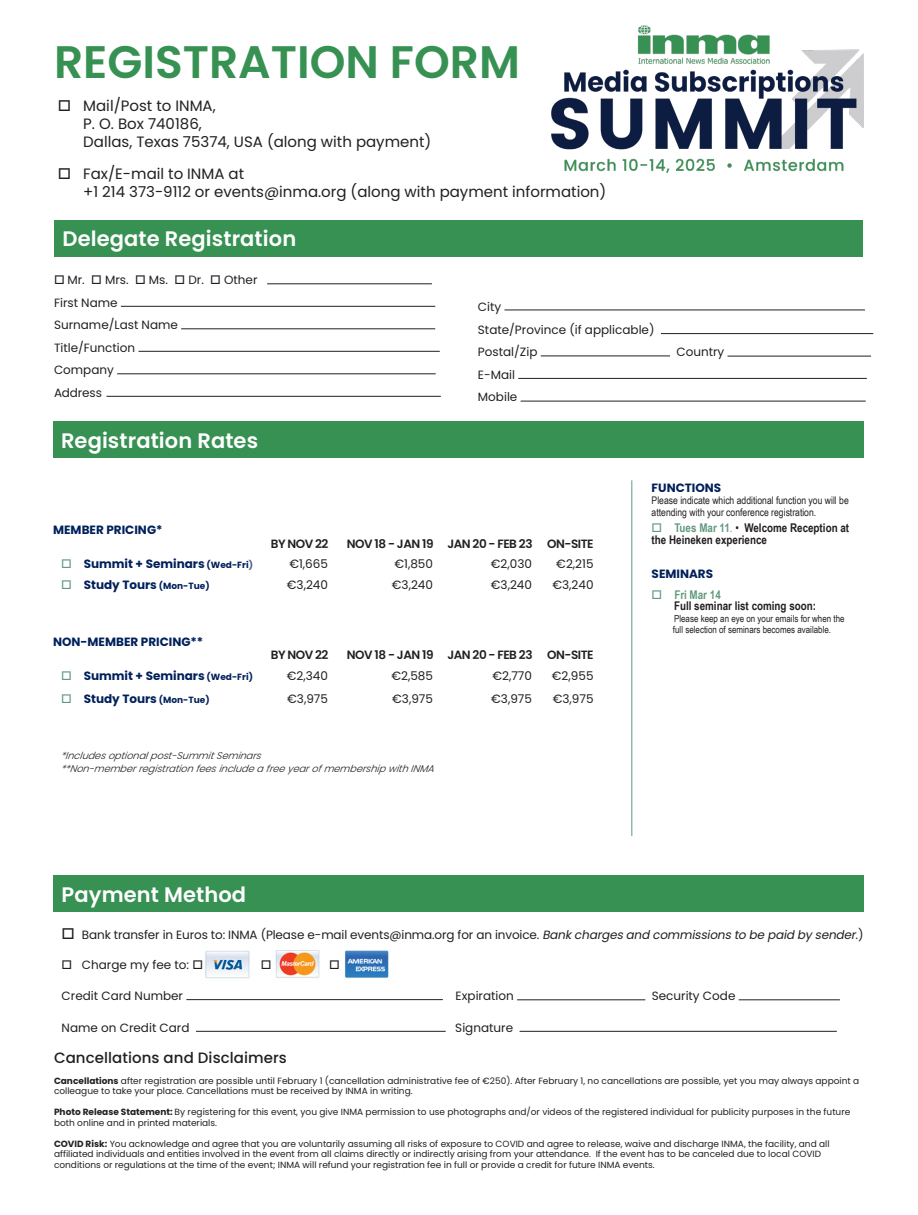
<style>
.page{position:relative;width:918px;height:1215px;background:#fff}
.page>*{position:absolute;margin:0;border:0;box-sizing:border-box;transform-origin:0 0}
.t1{font:600 45.6px "Poppins";color:#369152}
.Body_text{font:600 21px "Poppins";letter-spacing:.005em;color:#fff}
.Body_text-2{font:15px/18px "Poppins";color:#231f20}
.Paragraph_Style_1{font:500 15px "Poppins";letter-spacing:.005em;color:#231f20}
.Body_text-3{font:12px/22.5px "Poppins";color:#231f20}
.Body_text-4{font:700 12px "Poppins";color:#00205b}
.Body_text-5{font:700 12px/11.7px "Arial Narrow";color:#231f20}
.Body_text-6{font:600 12px "Poppins";letter-spacing:-.04em;color:#231f20}
.Body_text-7{font:10.5px/12px "Arial Narrow";color:#231f20}
.Body_text-8{font:italic 300 9.75px/13.5px "Poppins";color:#231f20}
.Body_text-9{font:9.75px/11.7px "Arial Narrow";color:#231f20}
.t2{font:9px/10.5px "Poppins";color:#231f20}
.s1{color:#61997e}
.s2{font-size:9px}
.s3{font-size:9px;color:#485b8a}
.s4{font-weight:400;color:#61997e}
.s5{font-weight:400}
.s6{font-style:italic}
.s7{font-weight:700}
</style>
<div class="page">
<div style="left:55px;top:220px;width:808px;height:37px;background:#369152"></div>
<hr style="left:267px;top:284px;width:165px;height:1px;background:#231f20">
<hr style="left:121px;top:306px;width:314px;height:1px;background:#231f20">
<hr style="left:181px;top:329px;width:254px;height:1px;background:#231f20">
<hr style="left:138px;top:351px;width:302px;height:1px;background:#231f20">
<hr style="left:117px;top:374px;width:319px;height:1px;background:#231f20">
<hr style="left:106px;top:396px;width:335px;height:1px;background:#231f20">
<hr style="left:504px;top:310px;width:361px;height:1px;background:#231f20">
<hr style="left:661px;top:333px;width:212px;height:1px;background:#231f20">
<hr style="left:541px;top:356px;width:129px;height:1px;background:#231f20">
<hr style="left:728px;top:356px;width:143px;height:1px;background:#231f20">
<hr style="left:518px;top:378px;width:349px;height:1px;background:#231f20">
<hr style="left:521px;top:401px;width:345px;height:1px;background:#231f20">
<div style="left:53px;top:422px;width:810px;height:36px;background:#369152"></div>
<img style="left:205px;top:950px;width:184px;height:29px">
<div style="left:54px;top:875px;width:810px;height:37px;background:#369152"></div>
<hr style="left:186px;top:999px;width:257px;height:1px;background:#231f20">
<hr style="left:517px;top:1000px;width:128px;height:1px;background:#231f20">
<hr style="left:739px;top:1000px;width:101px;height:1px;background:#231f20">
<hr style="left:196px;top:1031px;width:250px;height:1px;background:#231f20">
<hr style="left:520px;top:1031px;width:317px;height:1px;background:#231f20">
<hr style="left:632px;top:480px;width:1px;height:356px;background:#61997e">
<img style="left:551px;top:26px;width:312px;height:146px">
<svg style="left:262px;top:960px;width:8px;height:9px"></svg>
<svg style="left:330px;top:960px;width:9px;height:9px"></svg>
<p class="t1" style="left:54px;top:36px;width:467px">REGISTRATION FORM</p>
<p class="Body_text-2" style="left:83px;top:97px;width:350px;text-indent:-26px">□ Mail/Post to INMA,<br>P. O. Box 740186,<br>Dallas, Texas 75374, USA (along with payment)</p>
<p class="Body_text-2" style="left:83px;top:165px;width:525px;text-indent:-26px">□ Fax/E-mail to INMA at<br>+1 214 373-9112 or events@inma.org (along with payment information)</p>
<p class="Body_text" style="left:63px;top:227px;width:235px">Delegate Registration</p>
<p class="Body_text-3" style="left:54px;top:269px;width:205px">□ Mr. □ Mrs. □ Ms. □ Dr. □ Other</p>
<p class="Body_text-3" style="left:54px;top:291px;width:125px">First Name<br>Surname/Last Name</p>
<p class="Body_text-3" style="left:54px;top:336px;width:83px">Title/Function<br>Company</p>
<p class="Body_text-3" style="left:54px;top:381px;width:50px">Address</p>
<p class="Body_text" style="left:61px;top:428px;width:199px">Registration Rates</p>
<p class="Body_text-3" style="left:478px;top:296px;width:25px">City</p>
<p class="Body_text-3" style="left:478px;top:318px;width:178px">State/Province (if applicable)</p>
<p class="Body_text-3" style="left:478px;top:341px;width:61px">Postal/Zip</p>
<p class="Body_text-3" style="left:676px;top:341px;width:49px">Country</p>
<p class="Body_text-3" style="left:478px;top:363px;width:41px">E-Mail<br>Mobile</p>
<p class="Body_text-4" style="left:652px;top:481px;width:71px">FUNCTIONS</p>
<p class="Body_text-7" style="left:652px;top:494px;width:199px">Please indicate which additional function you will be attending with your conference registration.</p>
<p class="Body_text-4" style="left:53px;top:523px;width:111px">MEMBER PRICING*</p>
<p class="Body_text-6" style="left:271px;top:537px;width:59px">BY NOV 22</p>
<p class="Body_text-6" style="left:347px;top:537px;width:248px">NOV 18 - JAN 19 JAN 20 - FEB 23 ON-SITE</p>
<p class="Body_text-4" style="left:61px;top:557px;width:193px"><span class="s1">□</span> Summit + Seminars <span class="s2">(Wed-Fri</span><span class="s3">)</span></p>
<p class="Body_text-3" style="left:289px;top:553px;width:40px">€1,665</p>
<p class="Body_text-3" style="left:394px;top:553px;width:40px">€1,850</p>
<p class="Body_text-3" style="left:491px;top:553px;width:43px">€2,030</p>
<p class="Body_text-3" style="left:556px;top:553px;width:39px">€2,215</p>
<p class="Body_text-4" style="left:61px;top:577px;width:150px"><span class="s1">□</span> Study Tours <span class="s2">(Mon-Tue)</span></p>
<p class="Body_text-3" style="left:287px;top:573px;width:43px">€3,240</p>
<p class="Body_text-3" style="left:392px;top:573px;width:43px">€3,240</p>
<p class="Body_text-3" style="left:491px;top:573px;width:43px">€3,240</p>
<p class="Body_text-3" style="left:552px;top:573px;width:43px">€3,240</p>
<p class="Body_text-4" style="left:53px;top:635px;width:152px">NON-MEMBER PRICING**</p>
<p class="Body_text-6" style="left:271px;top:648px;width:59px">BY NOV 22</p>
<p class="Body_text-6" style="left:347px;top:648px;width:248px">NOV 18 - JAN 19 JAN 20 - FEB 23 ON-SITE</p>
<p class="Body_text-4" style="left:61px;top:668px;width:193px"><span class="s1">□</span> Summit + Seminars <span class="s2">(Wed-Fri)</span></p>
<p class="Body_text-3" style="left:287px;top:664px;width:43px">€2,340</p>
<p class="Body_text-3" style="left:391px;top:664px;width:43px">€2,585</p>
<p class="Body_text-3" style="left:492px;top:664px;width:41px">€2,770</p>
<p class="Body_text-3" style="left:552px;top:664px;width:43px">€2,955</p>
<p class="Body_text-4" style="left:61px;top:692px;width:150px"><span class="s1">□</span> Study Tours <span class="s2">(Mon-Tue)</span></p>
<p class="Body_text-3" style="left:287px;top:688px;width:42px">€3,975</p>
<p class="Body_text-3" style="left:392px;top:688px;width:42px">€3,975</p>
<p class="Body_text-3" style="left:491px;top:688px;width:42px">€3,975</p>
<p class="Body_text-3" style="left:553px;top:688px;width:42px">€3,975</p>
<p class="Body_text-8" style="left:61px;top:748px;width:378px">*Includesoptionalpost-SummitSeminars<br>**Non-memberregistration feesinclude a free yearof membership with INMA</p>
<p class="Body_text-5" style="left:652px;top:521px;width:199px"><span class="s1">□ Tues Mar 11</span><span class="s4">.</span> <span class="s5">•</span> Welcome Reception at the Heineken experience</p>
<p class="Body_text-4" style="left:652px;top:567px;width:63px">SEMINARS</p>
<p class="Body_text-5" style="left:674px;top:588px;width:144px;text-indent:-22px"><span class="s1">□ Fri Mar 14<br></span>Full seminar list coming soon:</p>
<p class="Body_text-9" style="left:673px;top:612px;width:173px">Please keep an eye on your emails for when the full selection of seminars becomes available.</p>
<p class="Body_text" style="left:62px;top:882px;width:186px">Payment Method</p>
<p class="Body_text-3" style="left:62px;top:923px;width:803px">□ Bank transfer in Euros to: INMA (Please e-mail events@inma.org for an invoice. <span class="s6">Bankchargesand commissionsto be paid bysender.</span>)</p>
<p class="Body_text-3" style="left:62px;top:953px;width:143px">□ Charge my fee to: □</p>
<p class="Body_text-3" style="left:62px;top:985px;width:123px">Credit Card Number</p>
<p class="Body_text-3" style="left:456px;top:985px;width:60px">Expiration</p>
<p class="Body_text-3" style="left:652px;top:985px;width:85px">Security Code</p>
<p class="Body_text-3" style="left:62px;top:1016px;width:129px">Name on Credit Card</p>
<p class="Body_text-3" style="left:455px;top:1016px;width:59px">Signature</p>
<p class="Paragraph_Style_1" style="left:54px;top:1049px;width:234px">Cancellations and Disclaimers</p>
<p class="t2" style="left:54px;top:1075px;width:807px"><span class="s7">Cancellations</span> after registration are possible until February 1 (cancellation administrative fee of €250). After February 1, no cancellations are possible, yet you may always appoint a colleague to take your place. Cancellations must be received by INMA in writing.</p>
<p class="t2" style="left:54px;top:1107px;width:798px"><span class="s7">Photo Release Statement:</span> By registering for this event, you give INMA permission to use photographs and/or videos of the registered individual for publicity purposes in the future both online and in printed materials.</p>
<p class="t2" style="left:54px;top:1138px;width:777px"><span class="s7">COVID Risk:</span> You acknowledge and agree that you are voluntarily assuming all risks of exposure to COVID and agree to release, waive and discharge INMA, the facility, and all affiliated individuals and entities involved in the event from all claims directly or indirectly arising from your attendance. If the event has to be canceled due to local COVID conditions or regulations at the time of the event; INMA will refund your registration fee in full or provide a credit for future INMA events.</p>
</div>
